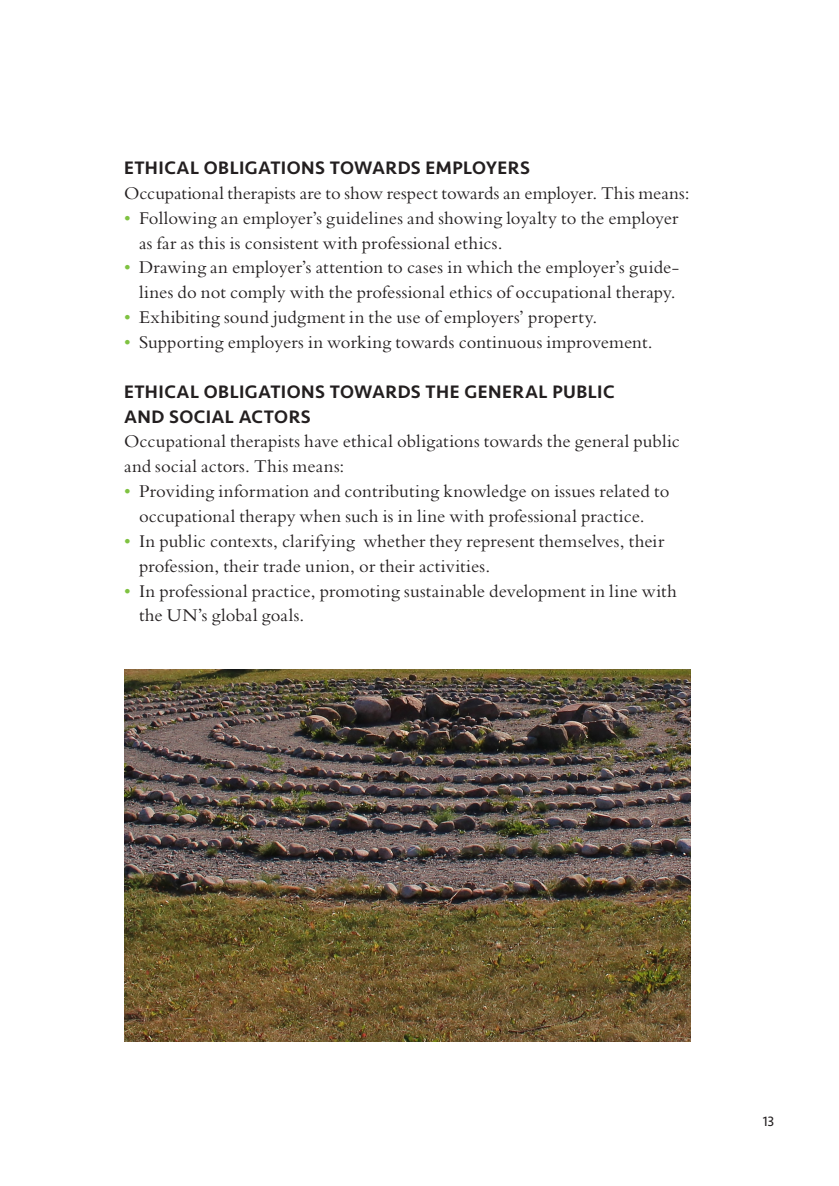
<style>
.page{position:relative;width:839px;height:1186px;background:#fff}
.page>*{position:absolute;margin:0;border:0;box-sizing:border-box;transform-origin:0 0}
.Brödtext{font:18.72px/24.8px "Bembo Std";letter-spacing:.005em;color:#231f20}
.Rubrik_2{font:500 18.72px/24.8px "Seravek Basic";letter-spacing:.025em;color:#231f20}
.t1{font:14px "Seravek Basic";color:#231f20}
.s1{color:#7fc241}
</style>
<div class="page">
<img style="left:124px;top:670px;width:566px;height:372px">
<p class="Rubrik_2" style="left:124px;top:155px;width:407px">ETHICAL OBLIGATIONS TOWARDS EMPLOYERS</p>
<p class="Brödtext" style="left:124px;top:180px;width:567px">Occupational therapists are to show respect towards an employer. This means:</p>
<p class="Brödtext" style="left:139px;top:205px;width:540px;text-indent:-15px"><span class="s1">•</span> Following an employer’s guidelines and showing loyalty to the employer as far as this is consistent with professional ethics.</p>
<p class="Brödtext" style="left:124px;top:255px;width:556px;text-align:right"><span class="s1">•</span> Drawing an employer’s attention to cases in which the employer’s guide&shy;lines do not comply with the professional ethics of occupational therapy.</p>
<p class="Brödtext" style="left:124px;top:304px;width:474px"><span class="s1">•</span> Exhibiting sound judgment in the use of employers’ property.</p>
<p class="Brödtext" style="left:124px;top:329px;width:530px"><span class="s1">•</span> Supporting employers in working towards continuous improvement.</p>
<p class="Rubrik_2" style="left:124px;top:379px;width:492px">ETHICAL OBLIGATIONS TOWARDS THE GENERAL PUBLIC<br>AND SOCIAL ACTORS</p>
<p class="Brödtext" style="left:124px;top:429px;width:557px">Occupational therapists have ethical obligations towards the general public and social actors. This means:</p>
<p class="Brödtext" style="left:124px;top:478px;width:546px;text-align:center"><span class="s1">•</span> Providing information and contributing knowledge on issues related to occupational therapy when such is in line with professional practice.</p>
<p class="Brödtext" style="left:139px;top:528px;width:526px;text-indent:-15px"><span class="s1">•</span> In public contexts, clarifying whether they represent themselves, their profession, their trade union, or their activities.</p>
<p class="Brödtext" style="left:139px;top:578px;width:539px;text-indent:-15px"><span class="s1">•</span> In professional practice, promoting sustainable development in line with the UN’s global goals.</p>
<p class="t1" style="left:762px;top:1113px;width:13px">13</p>
</div>
